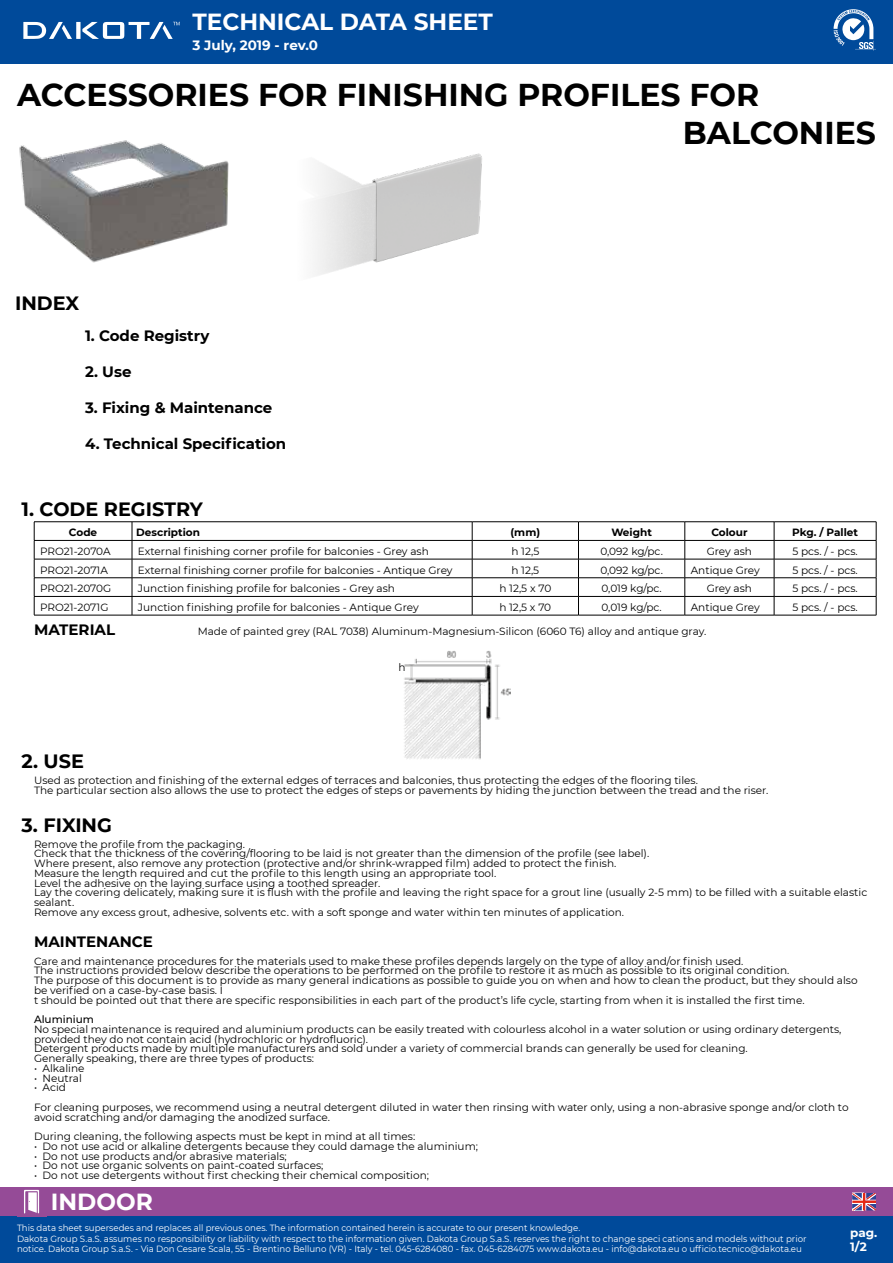
<style>
.page{position:relative;width:893px;height:1263px;background:#fff}
.page>*{position:absolute;margin:0;border:0;box-sizing:border-box;transform-origin:0 0}
.t1{font:700 31.5px/37.8px "Montserrat";color:#000}
.t2{font:700 23.25px "Montserrat";color:#fff}
.t3{font:700 19.2px "Montserrat";color:#000}
.t4{font:700 15px "Montserrat";color:#000}
.t5{font:700 13.5px "Montserrat";color:#fff}
.t6{font:700 12px/14.4px "Montserrat";color:#fff}
.t7{font:10.5px/9.8px "Montserrat";color:#000}
.t8{font:700 10.5px "Montserrat";color:#000}
.t9{font:500 10.5px "Montserrat";color:#000}
.t10{font:9px/10.5px "Montserrat";color:#fff;scale:.96 1}
</style>
<div class="page">
<div style="left:0;top:0;width:893px;height:64px;background:#004a9a"></div>
<svg style="left:834px;top:9px;width:42px;height:42px"></svg>
<div style="left:0;top:1216px;width:893px;height:47px;background:#004a9a"></div>
<div style="left:0;top:1187px;width:893px;height:29px;background:#954b97"></div>
<svg style="left:24px;top:1190px;width:15px;height:23px"></svg>
<svg style="left:852px;top:1193px;width:24px;height:17px"></svg>
<hr style="left:472px;top:521px;width:106px;height:1px;background:#000">
<hr style="left:578px;top:521px;width:107px;height:1px;background:#000">
<hr style="left:685px;top:521px;width:89px;height:1px;background:#000">
<hr style="left:774px;top:521px;width:102px;height:1px;background:#000">
<hr style="left:472px;top:540px;width:106px;height:1px;background:#000">
<hr style="left:578px;top:540px;width:107px;height:1px;background:#000">
<hr style="left:685px;top:540px;width:89px;height:1px;background:#000">
<hr style="left:774px;top:540px;width:102px;height:1px;background:#000">
<hr style="left:34px;top:559px;width:98px;height:1px;background:#000">
<hr style="left:132px;top:559px;width:340px;height:1px;background:#000">
<hr style="left:472px;top:559px;width:106px;height:1px;background:#000">
<hr style="left:578px;top:559px;width:107px;height:1px;background:#000">
<hr style="left:685px;top:559px;width:89px;height:1px;background:#000">
<hr style="left:774px;top:559px;width:102px;height:1px;background:#000">
<hr style="left:34px;top:577px;width:98px;height:1px;background:#000">
<hr style="left:132px;top:577px;width:340px;height:1px;background:#000">
<hr style="left:472px;top:577px;width:106px;height:1px;background:#000">
<hr style="left:578px;top:577px;width:107px;height:1px;background:#000">
<hr style="left:685px;top:577px;width:89px;height:1px;background:#000">
<hr style="left:774px;top:577px;width:102px;height:1px;background:#000">
<hr style="left:34px;top:596px;width:98px;height:1px;background:#000">
<hr style="left:132px;top:596px;width:340px;height:1px;background:#000">
<hr style="left:472px;top:596px;width:106px;height:1px;background:#000">
<hr style="left:578px;top:596px;width:107px;height:1px;background:#000">
<svg style="left:578px;top:522px;width:1px;height:93px"></svg>
<hr style="left:685px;top:596px;width:89px;height:1px;background:#000">
<svg style="left:684px;top:522px;width:1px;height:93px"></svg>
<hr style="left:774px;top:596px;width:102px;height:1px;background:#000">
<svg style="left:774px;top:522px;width:1px;height:93px"></svg>
<svg style="left:876px;top:522px;width:1px;height:93px"></svg>
<hr style="left:34px;top:615px;width:98px;height:1px;background:#000">
<hr style="left:132px;top:615px;width:340px;height:1px;background:#000">
<hr style="left:472px;top:615px;width:106px;height:1px;background:#000">
<hr style="left:578px;top:615px;width:107px;height:1px;background:#000">
<hr style="left:685px;top:615px;width:89px;height:1px;background:#000">
<hr style="left:774px;top:615px;width:102px;height:1px;background:#000">
<hr style="left:34px;top:521px;width:98px;height:1px;background:#000">
<svg style="left:34px;top:522px;width:1px;height:93px"></svg>
<hr style="left:34px;top:540px;width:98px;height:1px;background:#000">
<hr style="left:132px;top:521px;width:340px;height:1px;background:#000">
<svg style="left:132px;top:522px;width:1px;height:93px"></svg>
<svg style="left:472px;top:522px;width:1px;height:93px"></svg>
<hr style="left:132px;top:540px;width:340px;height:1px;background:#000">
<img style="left:404px;top:650px;width:107px;height:110px">
<img style="left:19px;top:21px;width:210px;height:242px">
<img style="left:314px;top:153px;width:168px;height:123px">
<h2 class="t2" style="left:192px;top:5px;width:302px">TECHNICAL DATA SHEET</h2>
<p class="t5" style="left:192px;top:35px;width:127px">3 July, 2019 - rev.0</p>
<h1 class="t1" style="left:683px;top:75px;width:195px;text-indent:-666px">ACCESSORIES FOR FINISHING PROFILES FOR<br>BALCONIES</h1>
<h3 class="t3" style="left:15px;top:289px;width:66px">INDEX</h3>
<h3 class="t4" style="left:85px;top:325px;width:126px">1. Code Registry</h3>
<h3 class="t4" style="left:85px;top:361px;width:48px">2. Use</h3>
<h3 class="t4" style="left:85px;top:397px;width:189px">3. Fixing &amp; Maintenance</h3>
<h3 class="t4" style="left:85px;top:433px;width:203px">4. Technical Specification</h3>
<h3 class="t3" style="left:22px;top:496px;width:183px">1. CODE REGISTRY</h3>
<p class="t8" style="left:69px;top:525px;width:30px">Code</p>
<p class="t8" style="left:136px;top:525px;width:65px">Description</p>
<p class="t8" style="left:511px;top:525px;width:31px">(mm)</p>
<p class="t8" style="left:611px;top:525px;width:42px">Weight</p>
<p class="t8" style="left:711px;top:525px;width:38px">Colour</p>
<p class="t8" style="left:792px;top:525px;width:68px">Pkg. / Pallet</p>
<p class="t7" style="left:40px;top:546px;width:72px">PRO21-2070A</p>
<p class="t7" style="left:138px;top:546px;width:292px">External finishing corner profile for balconies - Grey ash</p>
<p class="t7" style="left:511px;top:546px;width:29px">h 12,5</p>
<p class="t7" style="left:600px;top:546px;width:64px">0,092 kg/pc.</p>
<p class="t7" style="left:707px;top:546px;width:47px">Grey ash</p>
<p class="t7" style="left:792px;top:546px;width:67px">5 pcs. / - pcs.</p>
<p class="t7" style="left:40px;top:564px;width:69px">PRO21-2071A</p>
<p class="t7" style="left:138px;top:564px;width:316px">External finishing corner profile for balconies - Antique Grey</p>
<p class="t7" style="left:511px;top:564px;width:29px">h 12,5</p>
<p class="t7" style="left:600px;top:564px;width:64px">0,092 kg/pc.</p>
<p class="t7" style="left:691px;top:564px;width:71px">Antique Grey</p>
<p class="t7" style="left:792px;top:564px;width:67px">5 pcs. / - pcs.</p>
<p class="t7" style="left:40px;top:583px;width:73px">PRO21-2070G</p>
<p class="t7" style="left:138px;top:583px;width:258px">Junction finishing profile for balconies - Grey ash</p>
<p class="t7" style="left:499px;top:583px;width:53px">h 12,5 x 70</p>
<p class="t7" style="left:601px;top:583px;width:62px">0,019 kg/pc.</p>
<p class="t7" style="left:707px;top:583px;width:47px">Grey ash</p>
<p class="t7" style="left:792px;top:583px;width:67px">5 pcs. / - pcs.</p>
<p class="t7" style="left:40px;top:602px;width:70px">PRO21-2071G</p>
<p class="t7" style="left:138px;top:602px;width:282px">Junction finishing profile for balconies - Antique Grey</p>
<p class="t7" style="left:499px;top:602px;width:53px">h 12,5 x 70</p>
<p class="t7" style="left:601px;top:602px;width:62px">0,019 kg/pc.</p>
<p class="t7" style="left:691px;top:602px;width:71px">Antique Grey</p>
<p class="t7" style="left:792px;top:602px;width:67px">5 pcs. / - pcs.</p>
<h3 class="t4" style="left:34px;top:619px;width:83px">MATERIAL</h3>
<p class="t7" style="left:198px;top:626px;width:510px">Made of painted grey (RAL 7038) Aluminum-Magnesium-Silicon (6060 T6) alloy and antique gray.</p>
<p class="t7" style="left:399px;top:662px;width:9px">h</p>
<h3 class="t3" style="left:22px;top:748px;width:64px">2. USE</h3>
<p class="t7" style="left:34px;top:775px;width:736px">Used as protection and finishing of the external edges of terraces and balconies, thus protecting the edges of the flooring tiles.<br>The particular section also allows the use to protect the edges of steps or pavements by hiding the junction between the tread and the riser.</p>
<h3 class="t3" style="left:22px;top:811px;width:92px">3. FIXING</h3>
<p class="t7" style="left:34px;top:839px;width:835px">Remove the profile from the packaging.<br>Check that the thickness of the covering/flooring to be laid is not greater than the dimension of the profile (see label).<br>Where present, also remove any protection (protective and/or shrink-wrapped film) added to protect the finish.<br>Measure the length required and cut the profile to this length using an appropriate tool.<br>Level the adhesive on the laying surface using a toothed spreader.<br>Lay the covering delicately, making sure it is flush with the profile and leaving the right space for a grout line (usually 2-5 mm) to be filled with a suitable elastic sealant.<br>Remove any excess grout, adhesive, solvents etc. with a soft sponge and water within ten minutes of application.</p>
<h3 class="t4" style="left:34px;top:931px;width:120px">MAINTENANCE</h3>
<p class="t7" style="left:34px;top:956px;width:825px">Care and maintenance procedures for the materials used to make these profiles depends largely on the type of alloy and/or finish used.<br>The instructions provided below describe the operations to be performed on the profile to restore it as much as possible to its original condition.<br>The purpose of this document is to provide as many general indications as possible to guide you on when and how to clean the product, but they should also be verified on a case-by-case basis. I<br>t should be pointed out that there are specific responsibilities in each part of the product’s life cycle, starting from when it is installed the first time.</p>
<p class="t9" style="left:34px;top:1012px;width:62px">Aluminium</p>
<p class="t7" style="left:34px;top:1024px;width:809px">No special maintenance is required and aluminium products can be easily treated with colourless alcohol in a water solution or using ordinary detergents, provided they do not contain acid (hydrochloric or hydrofluoric).<br>Detergent products made by multiple manufacturers and sold under a variety of commercial brands can generally be used for cleaning.<br>Generally speaking, there are three types of products:</p>
<p class="t7" style="left:34px;top:1063px;width:52px">• Alkaline</p>
<p class="t7" style="left:34px;top:1073px;width:49px">• Neutral</p>
<p class="t7" style="left:34px;top:1077px;width:816px;line-height:19.5px">• Acid<br>For cleaning purposes, we recommend using a neutral detergent diluted in water then rinsing with water only, using a non-abrasive sponge and/or cloth to</p>
<p class="t7" style="left:34px;top:1107px;width:383px;line-height:19.5px">avoid scratching and/or damaging the anodized surface.<br>During cleaning, the following aspects must be kept in mind at all times:</p>
<p class="t7" style="left:34px;top:1141px;width:445px">• Do not use acid or alkaline detergents because they could damage the aluminium;</p>
<p class="t7" style="left:34px;top:1151px;width:254px">• Do not use products and/or abrasive materials;</p>
<p class="t7" style="left:34px;top:1160px;width:291px">• Do not use organic solvents on paint-coated surfaces;</p>
<p class="t7" style="left:34px;top:1170px;width:396px">• Do not use detergents without first checking their chemical composition;</p>
<h2 class="t2" style="left:51px;top:1184px;width:103px">INDOOR</h2>
<p class="t10" style="left:17px;top:1222px;width:824px">This data sheet supersedes and replaces all previous ones. The information contained herein is accurate to our present knowledge.<br>Dakota Group S.a.S. assumes no responsibility or liability with respect to the information given. Dakota Group S.a.S. reserves the right to change speci cations and models without prior notice. Dakota Group S.a.S. - Via Don Cesare Scala, 55 - Brentino Belluno (VR) - Italy - tel. 045-6284080 - fax. 045-6284075 www.dakota.eu - info@dakota.eu o ufficio.tecnico@dakota.eu</p>
<p class="t6" style="left:850px;top:1225px;width:29px">pag.<br>1/2</p>
</div>
